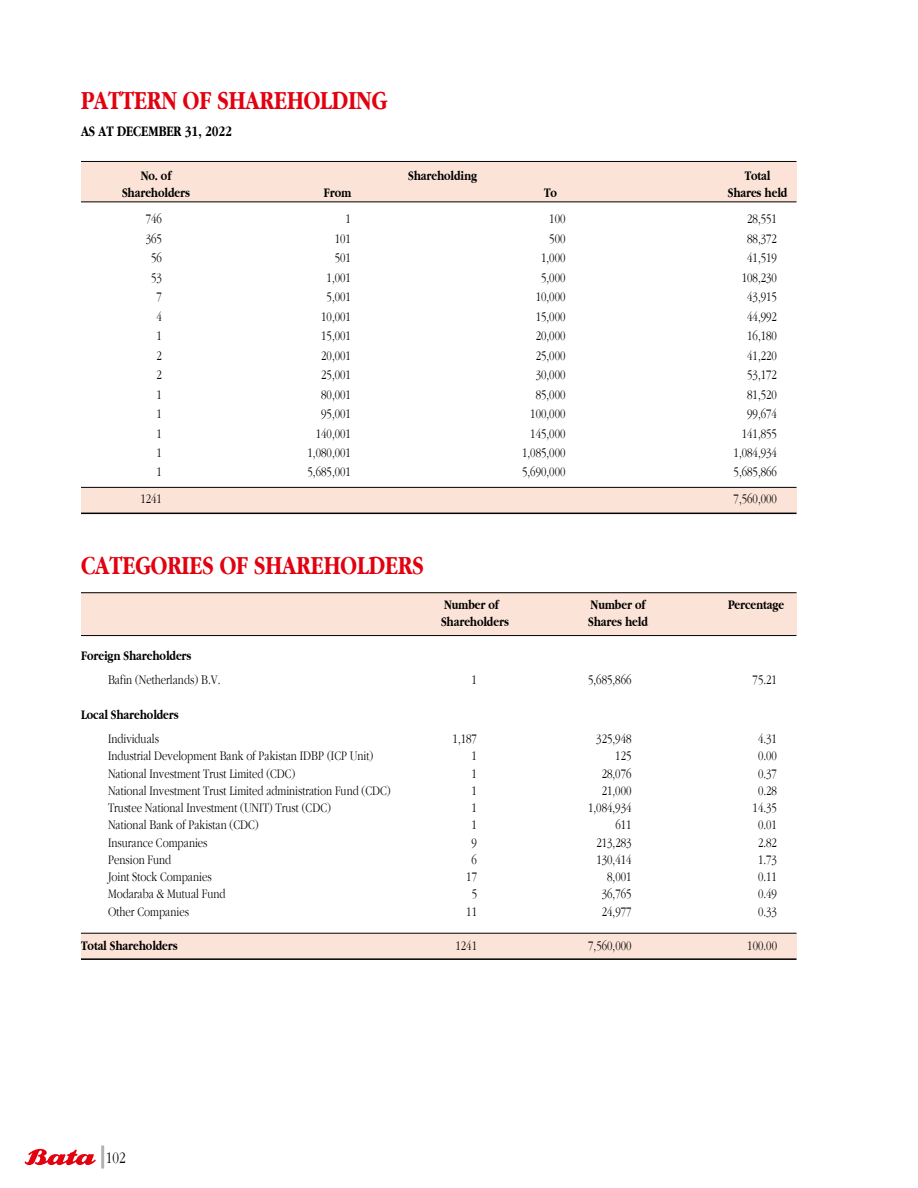
<style>
.page{position:relative;width:918px;height:1188px;background:#fff}
.page>*{position:absolute;margin:0;border:0;box-sizing:border-box;transform-origin:0 0}
.t1{font:700 27px "Aplgaram";color:#e3000f}
.t2{font:300 16.5px "Aplgaram";color:#000}
.t3{font:700 15px "Aplgaram";color:#000}
.t4{font:300 13.5px "Aplgaram";color:#000}
.t5{font:700 13.5px "Aplgaram";color:#000}
</style>
<div class="page">
<svg style="left:25px;top:1149px;width:71px;height:17px"></svg>
<hr style="left:101px;top:1146px;width:3px;height:23px;background:#b1b2b3">
<div style="left:81px;top:593px;width:715px;height:42px;background:#fce3d7"></div>
<hr style="left:81px;top:635px;width:715px;height:1px;background:#000">
<hr style="left:81px;top:592px;width:715px;height:1px;background:#000">
<div style="left:81px;top:933px;width:715px;height:27px;background:#fce3d7"></div>
<div style="left:81px;top:162px;width:715px;height:40px;background:#fce3d7"></div>
<hr style="left:81px;top:202px;width:715px;height:1px;background:#000">
<hr style="left:81px;top:161px;width:715px;height:1px;background:#000">
<hr style="left:81px;top:933px;width:715px;height:1px;background:#000">
<div style="left:81px;top:487px;width:715px;height:27px;background:#fce3d7"></div>
<hr style="left:81px;top:487px;width:715px;height:1px;background:#000">
<hr style="left:81px;top:513px;width:715px;height:1px;background:#000">
<hr style="left:81px;top:958px;width:715px;height:2px;background:#000">
<h1 class="t1" style="left:81px;top:85px;width:308px">PATTERN OF SHAREHOLDING</h1>
<p class="t3" style="left:81px;top:122px;width:152px">AS AT DECEMBER 31, 2022</p>
<p class="t5" style="left:141px;top:168px;width:32px">No. of</p>
<p class="t5" style="left:408px;top:168px;width:70px">Shareholding</p>
<p class="t5" style="left:745px;top:168px;width:27px">Total</p>
<p class="t5" style="left:122px;top:185px;width:70px">Shareholders</p>
<p class="t5" style="left:324px;top:185px;width:29px">From</p>
<p class="t5" style="left:544px;top:185px;width:14px">To</p>
<p class="t5" style="left:728px;top:185px;width:61px">Shares held</p>
<p class="t4" style="left:146px;top:211px;width:18px">746</p>
<p class="t4" style="left:346px;top:211px;width:7px">1</p>
<p class="t4" style="left:549px;top:211px;width:18px">100</p>
<p class="t4" style="left:747px;top:211px;width:31px">28,551</p>
<p class="t4" style="left:146px;top:231px;width:18px">365</p>
<p class="t4" style="left:335px;top:231px;width:18px">101</p>
<p class="t4" style="left:549px;top:231px;width:18px">500</p>
<p class="t4" style="left:747px;top:231px;width:31px">88,372</p>
<p class="t4" style="left:151px;top:250px;width:12px">56</p>
<p class="t4" style="left:335px;top:250px;width:18px">501</p>
<p class="t4" style="left:541px;top:250px;width:26px">1,000</p>
<p class="t4" style="left:747px;top:250px;width:31px">41,519</p>
<p class="t4" style="left:151px;top:270px;width:12px">53</p>
<p class="t4" style="left:327px;top:270px;width:26px">1,001</p>
<p class="t4" style="left:541px;top:270px;width:26px">5,000</p>
<p class="t4" style="left:742px;top:270px;width:37px">108,230</p>
<p class="t4" style="left:157px;top:289px;width:7px">7</p>
<p class="t4" style="left:327px;top:289px;width:26px">5,001</p>
<p class="t4" style="left:536px;top:289px;width:31px">10,000</p>
<p class="t4" style="left:747px;top:289px;width:31px">43,915</p>
<p class="t4" style="left:157px;top:309px;width:7px">4</p>
<p class="t4" style="left:321px;top:309px;width:31px">10,001</p>
<p class="t4" style="left:536px;top:309px;width:31px">15,000</p>
<p class="t4" style="left:747px;top:309px;width:31px">44,992</p>
<p class="t4" style="left:157px;top:328px;width:7px">1</p>
<p class="t4" style="left:321px;top:328px;width:31px">15,001</p>
<p class="t4" style="left:536px;top:328px;width:31px">20,000</p>
<p class="t4" style="left:747px;top:328px;width:31px">16,180</p>
<p class="t4" style="left:157px;top:348px;width:7px">2</p>
<p class="t4" style="left:321px;top:348px;width:31px">20,001</p>
<p class="t4" style="left:536px;top:348px;width:31px">25,000</p>
<p class="t4" style="left:747px;top:348px;width:31px">41,220</p>
<p class="t4" style="left:157px;top:367px;width:7px">2</p>
<p class="t4" style="left:321px;top:367px;width:31px">25,001</p>
<p class="t4" style="left:536px;top:367px;width:31px">30,000</p>
<p class="t4" style="left:747px;top:367px;width:31px">53,172</p>
<p class="t4" style="left:157px;top:387px;width:7px">1</p>
<p class="t4" style="left:321px;top:387px;width:31px">80,001</p>
<p class="t4" style="left:536px;top:387px;width:31px">85,000</p>
<p class="t4" style="left:747px;top:387px;width:31px">81,520</p>
<p class="t4" style="left:157px;top:406px;width:7px">1</p>
<p class="t4" style="left:321px;top:406px;width:31px">95,001</p>
<p class="t4" style="left:530px;top:406px;width:37px">100,000</p>
<p class="t4" style="left:747px;top:406px;width:31px">99,674</p>
<p class="t4" style="left:157px;top:426px;width:7px">1</p>
<p class="t4" style="left:316px;top:426px;width:37px">140,001</p>
<p class="t4" style="left:530px;top:426px;width:37px">145,000</p>
<p class="t4" style="left:742px;top:426px;width:37px">141,855</p>
<p class="t4" style="left:157px;top:445px;width:7px">1</p>
<p class="t4" style="left:308px;top:445px;width:45px">1,080,001</p>
<p class="t4" style="left:522px;top:445px;width:45px">1,085,000</p>
<p class="t4" style="left:734px;top:445px;width:45px">1,084,934</p>
<p class="t4" style="left:157px;top:465px;width:7px">1</p>
<p class="t4" style="left:308px;top:465px;width:45px">5,685,001</p>
<p class="t4" style="left:522px;top:465px;width:45px">5,690,000</p>
<p class="t4" style="left:734px;top:465px;width:45px">5,685,866</p>
<p class="t4" style="left:140px;top:491px;width:23px">1241</p>
<p class="t4" style="left:734px;top:491px;width:45px">7,560,000</p>
<h1 class="t1" style="left:81px;top:551px;width:344px">CATEGORIES OF SHAREHOLDERS</h1>
<p class="t5" style="left:444px;top:597px;width:56px">Number of</p>
<p class="t5" style="left:591px;top:597px;width:56px">Number of</p>
<p class="t5" style="left:728px;top:597px;width:57px">Percentage</p>
<p class="t5" style="left:441px;top:614px;width:70px">Shareholders</p>
<p class="t5" style="left:588px;top:614px;width:61px">Shares held</p>
<p class="t5" style="left:81px;top:649px;width:112px">Foreign Shareholders</p>
<p class="t4" style="left:108px;top:673px;width:114px">Bafin (Netherlands) B.V.</p>
<p class="t4" style="left:472px;top:673px;width:7px">1</p>
<p class="t4" style="left:588px;top:673px;width:45px">5,685,866</p>
<p class="t4" style="left:753px;top:673px;width:26px">75.21</p>
<p class="t5" style="left:81px;top:707px;width:99px">Local Shareholders</p>
<p class="t4" style="left:108px;top:731px;width:52px">Individuals</p>
<p class="t4" style="left:453px;top:731px;width:26px">1,187</p>
<p class="t4" style="left:596px;top:731px;width:37px">325,948</p>
<p class="t4" style="left:758px;top:731px;width:21px">4.31</p>
<p class="t4" style="left:108px;top:749px;width:267px">Industrial Development Bank of Pakistan IDBP (ICP Unit)</p>
<p class="t4" style="left:472px;top:749px;width:7px">1</p>
<p class="t4" style="left:615px;top:749px;width:18px">125</p>
<p class="t4" style="left:758px;top:749px;width:21px">0.00</p>
<p class="t4" style="left:108px;top:766px;width:189px">National Investment Trust Limited (CDC)</p>
<p class="t4" style="left:472px;top:766px;width:7px">1</p>
<p class="t4" style="left:602px;top:766px;width:31px">28,076</p>
<p class="t4" style="left:758px;top:766px;width:21px">0.37</p>
<p class="t4" style="left:108px;top:783px;width:284px">National Investment Trust Limited administration Fund (CDC)</p>
<p class="t4" style="left:472px;top:783px;width:7px">1</p>
<p class="t4" style="left:602px;top:783px;width:31px">21,000</p>
<p class="t4" style="left:758px;top:783px;width:21px">0.28</p>
<p class="t4" style="left:108px;top:800px;width:224px">Trustee National Investment (UNIT) Trust (CDC)</p>
<p class="t4" style="left:472px;top:800px;width:7px">1</p>
<p class="t4" style="left:588px;top:800px;width:45px">1,084,934</p>
<p class="t4" style="left:753px;top:800px;width:26px">14.35</p>
<p class="t4" style="left:108px;top:818px;width:152px">National Bank of Pakistan (CDC)</p>
<p class="t4" style="left:472px;top:818px;width:7px">1</p>
<p class="t4" style="left:615px;top:818px;width:18px">611</p>
<p class="t4" style="left:758px;top:818px;width:21px">0.01</p>
<p class="t4" style="left:108px;top:835px;width:101px">Insurance Companies</p>
<p class="t4" style="left:472px;top:835px;width:7px">9</p>
<p class="t4" style="left:596px;top:835px;width:37px">213,283</p>
<p class="t4" style="left:758px;top:835px;width:21px">2.82</p>
<p class="t4" style="left:108px;top:852px;width:65px">Pension Fund</p>
<p class="t4" style="left:472px;top:852px;width:7px">6</p>
<p class="t4" style="left:596px;top:852px;width:37px">130,414</p>
<p class="t4" style="left:758px;top:852px;width:21px">1.73</p>
<p class="t4" style="left:108px;top:869px;width:105px">Joint Stock Companies</p>
<p class="t4" style="left:466px;top:869px;width:12px">17</p>
<p class="t4" style="left:607px;top:869px;width:26px">8,001</p>
<p class="t4" style="left:758px;top:869px;width:21px">0.11</p>
<p class="t4" style="left:108px;top:887px;width:119px">Modaraba &amp; Mutual Fund</p>
<p class="t4" style="left:472px;top:887px;width:7px">5</p>
<p class="t4" style="left:602px;top:887px;width:31px">36,765</p>
<p class="t4" style="left:758px;top:887px;width:21px">0.49</p>
<p class="t4" style="left:108px;top:904px;width:82px">Other Companies</p>
<p class="t4" style="left:466px;top:904px;width:12px">11</p>
<p class="t4" style="left:602px;top:904px;width:31px">24,977</p>
<p class="t4" style="left:758px;top:904px;width:21px">0.33</p>
<p class="t5" style="left:81px;top:938px;width:98px">Total Shareholders</p>
<p class="t4" style="left:455px;top:938px;width:23px">1241</p>
<p class="t4" style="left:588px;top:938px;width:45px">7,560,000</p>
<p class="t4" style="left:747px;top:938px;width:31px">100.00</p>
<p class="t2" style="left:106px;top:1148px;width:21px">102</p>
</div>
